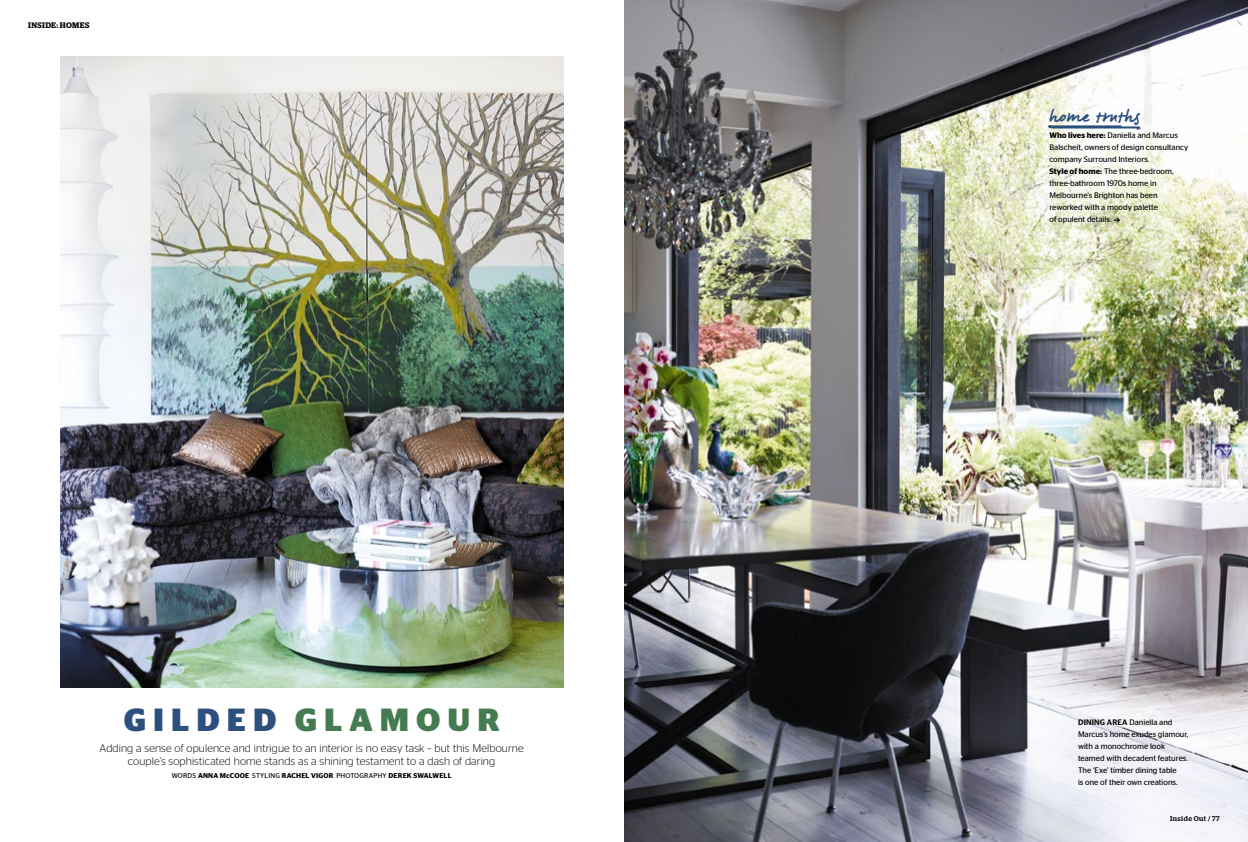
<style>
.page{position:relative;width:1248px;height:842px;background:#fff}
.page>*{position:absolute;margin:0;border:0;box-sizing:border-box;transform-origin:0 0}
.t1{font:700 32px "Stag Sans";letter-spacing:.22em;color:#457b50}
.t2{font:19px "Signature";color:#2c507d}
.t3{font:300 11px/13px "Stag Sans";letter-spacing:.01em;color:#000;text-align:center}
.t4{font:8px/12px "Stag Sans";color:#000}
.t5{font:600 8px "Stag";letter-spacing:.045em;color:#000}
.t6{font:600 7px "Stag Sans";letter-spacing:.03em;color:#000}
.t7{font:500 7px "Stag";letter-spacing:.065em;color:#000}
.s1{color:#2c507d}
.s2{font-weight:400}
.s3{font-weight:600}
.s4{font-weight:500}
</style>
<div class="page">
<img style="left:60px;top:57px;width:503px;height:630px">
<img style="left:624px;top:0;width:623px;height:842px">
<img style="left:1051px;top:116px;width:130px;height:25px">
<img style="left:1005px;top:113px;width:51px;height:26px">
<p class="t5" style="left:28px;top:21px;width:63px">INSIDE: HOMES</p>
<h1 class="t1" style="left:124px;top:701px;width:377px"><span class="s1">GILDED</span> GLAMOUR</h1>
<h3 class="t3" style="left:100px;top:742px;width:425px">Adding a sense of opulence and intrigue to an interior is no easy task – but this Melbourne couple’s sophisticated home stands as a shining testament to a dash of daring</h3>
<p class="t6" style="left:172px;top:772px;width:281px"><span class="s2">WORDS</span> ANNA McCOOE <span class="s2">STYLING</span> RACHEL VIGOR <span class="s2">PHOTOGRAPHY</span> DEREK SWALWELL</p>
<h2 class="t2" style="left:1049px;top:103px;width:92px">home truths</h2>
<p class="t4" style="left:1049px;top:129px;width:140px"><span class="s3">Who lives here:</span> Daniella and Marcus<br>Balscheit, owners of design consultancy company Surround Interiors.<br><span class="s3">Style of home:</span> The three-bedroom, three-bathroom 1970s home in<br>Melbourne’s Brighton has been reworked with a moody palette<br>of opulent details. ➔</p>
<p class="t4" style="left:1077px;top:716px;width:112px"><span class="s4">DINING AREA</span> Daniella and<br>Marcus’s home exudes glamour, with a monochrome look teamed with decadent features.<br>The ‘Exe’ timber dining table<br>is one of their own creations.</p>
<p class="t7" style="left:1169px;top:815px;width:51px">Inside Out / 77</p>
</div>
